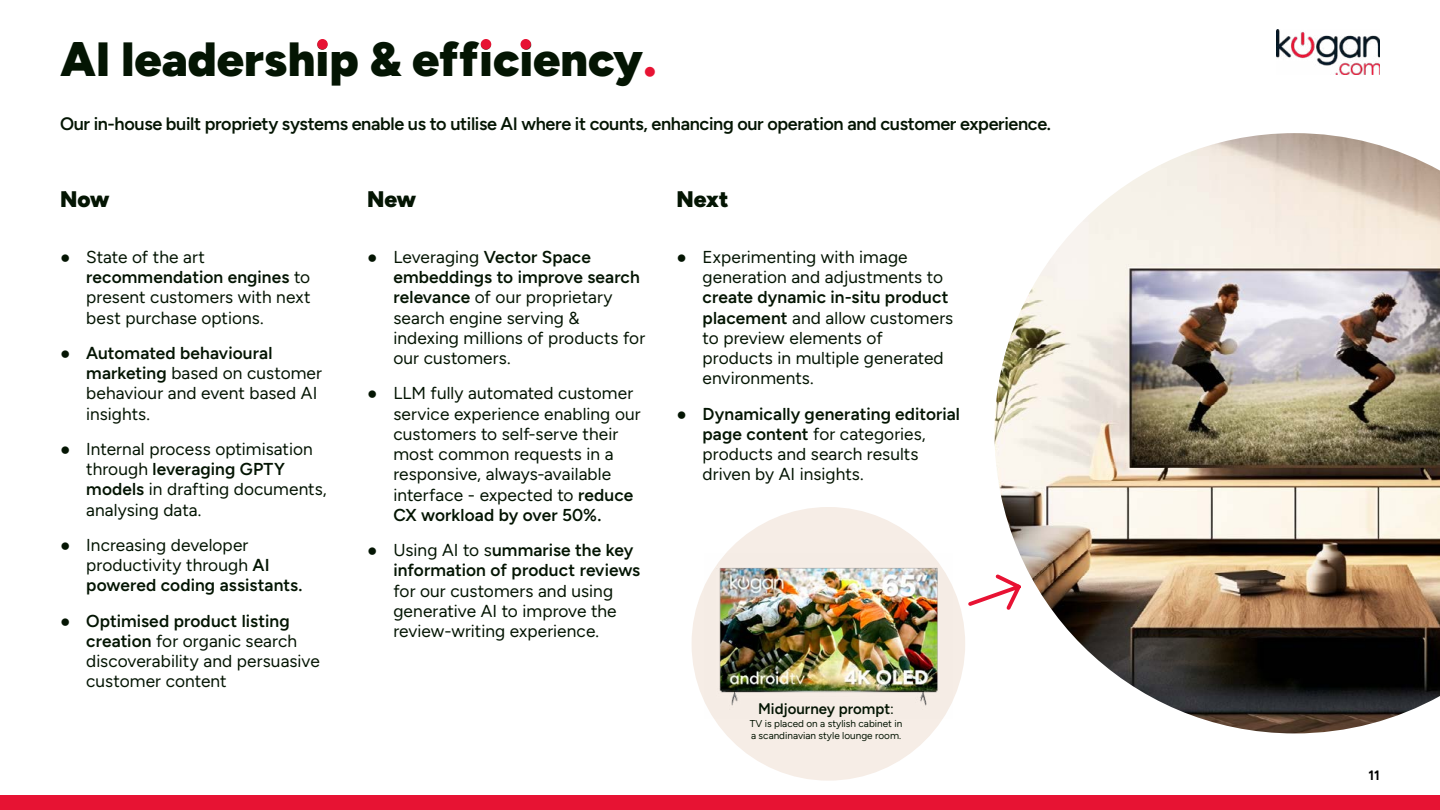
<style>
.page{position:relative;width:1440px;height:810px;background:#fff}
.page>*{position:absolute;margin:0;border:0;box-sizing:border-box;transform-origin:0 0}
.t1{font:900 48px "Figtree";color:#041503}
.t2{font:900 22.5px "Figtree";color:#041503}
.t3{font:600 18px "Figtree";letter-spacing:-.02em;color:#041503}
.t4{font:17.25px/20.2px "Figtree";letter-spacing:.005em;color:#041503}
.t5{font:600 17.25px/20.2px "Figtree";letter-spacing:.005em;color:#041503}
.t6{font:600 15px "Figtree";color:#041503}
.t7{font:700 13.5px "Figtree";color:#000}
.t8{font:9.98px/12.8px "Figtree";color:#041503}
.s1{color:#e71333}
.s2{font-family:"Arial";font-weight:900}
.s3{font-weight:600}
.s4{font-weight:400}
</style>
<div class="page">
<img style="left:1276px;top:30px;width:104px;height:44px">
<div style="left:0;top:795px;width:1440px;height:15px;background:#e71333"></div>
<div style="left:481px;top:39px;width:10px;height:11px;background:#e71333;border-radius:50%"></div>
<div style="left:520px;top:39px;width:11px;height:11px;background:#e71333;border-radius:50%"></div>
<div style="left:317px;top:39px;width:11px;height:11px;background:#e71333;border-radius:50%"></div>
<img style="left:994px;top:133px;width:446px;height:600px">
<div style="left:692px;top:507px;width:273px;height:274px;background:#f6ede6;border-radius:50%"></div>
<img style="left:705px;top:557px;width:247px;height:160px">
<svg style="left:968px;top:571px;width:56px;height:42px"></svg>
<h1 class="t1" style="left:60px;top:32px;width:598px">AI leadership &amp; efficiency<span class="s1">.</span></h1>
<p class="t3" style="left:60px;top:113px;width:993px">Our in-house built propriety systems enable us to utilise AI where it counts, enhancing our operation and customer experience.</p>
<h2 class="t2" style="left:60px;top:186px;width:51px">Now</h2>
<h2 class="t2" style="left:367px;top:186px;width:51px">New</h2>
<h2 class="t2" style="left:676px;top:186px;width:54px">Next</h2>
<p class="t4" style="left:86px;top:247px;width:226px;text-indent:-26px"><span class="s2">●</span> State of the art <span class="s3">recommendation engines</span> to present customers with next best purchase options.</p>
<p class="t4" style="left:86px;top:343px;width:237px;text-indent:-26px"><span class="s2">●</span> <span class="s3">Automated behavioural marketing</span> based on customer behaviour and event based AI insights.</p>
<p class="t4" style="left:86px;top:439px;width:242px;text-indent:-26px"><span class="s2">●</span> Internal process optimisation through <span class="s3">leveraging GPTY models</span> in drafting documents, analysing data.</p>
<p class="t4" style="left:86px;top:535px;width:218px;text-indent:-26px"><span class="s2">●</span> Increasing developer productivity through <span class="s3">AI powered coding assistants.</span></p>
<p class="t4" style="left:86px;top:611px;width:235px;text-indent:-26px"><span class="s2">●</span> <span class="s3">Optimised product listing creation</span> for organic search discoverability and persuasive customer content</p>
<p class="t4" style="left:393px;top:247px;width:253px;text-indent:-26px"><span class="s2">●</span> Leveraging <span class="s3">Vector Space embeddings to improve search relevance</span> of our proprietary search engine serving &amp; indexing millions of products for our customers.</p>
<p class="t4" style="left:393px;top:383px;width:249px;text-indent:-26px"><span class="s2">●</span> LLM fully automated customer service experience enabling our customers to self-serve their most common requests in a responsive, always-available interface - expected to <span class="s3">reduce<br>CX workload by over 50%.</span></p>
<p class="t5" style="left:393px;top:540px;width:248px;text-indent:-26px"><span class="s2">●</span> <span class="s4">Using AI to s</span>ummarise the key information of product reviews</p>
<p class="t4" style="left:393px;top:581px;width:225px">for our customers and using generative AI to improve the review-writing experience.</p>
<p class="t4" style="left:703px;top:247px;width:242px;text-indent:-26px"><span class="s2">●</span> Experimenting with image generation and adjustments to</p>
<p class="t4" style="left:703px;top:287px;width:252px"><span class="s3">create dynamic in-situ product placement</span> and allow customers to preview elements of products in multiple generated environments.</p>
<p class="t4" style="left:703px;top:404px;width:259px;text-indent:-26px"><span class="s2">●</span> <span class="s3">Dynamically generating editorial page content</span> for categories, products and search results driven by AI insights.</p>
<p class="t6" style="left:758px;top:700px;width:137px">Midjourney prompt<span class="s4">:</span></p>
<p class="t8" style="left:750px;top:717px;width:154px">TV is placed on a stylish cabinet in a scandinavian style lounge room.</p>
<p class="t7" style="left:1369px;top:768px;width:13px">11</p>
</div>
